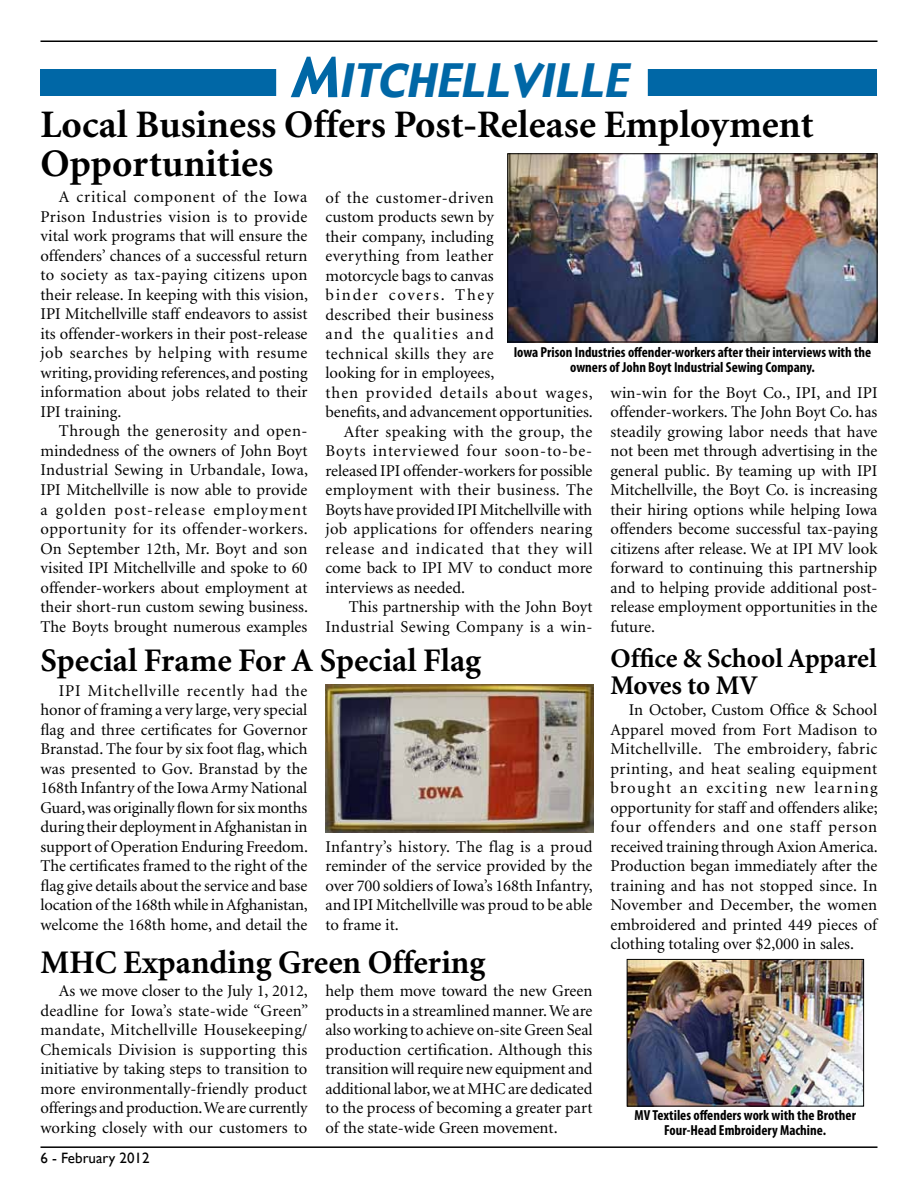
<style>
.page{position:relative;width:918px;height:1188px;background:#fff}
.page>*{position:absolute;margin:0;border:0;box-sizing:border-box;transform-origin:0 0}
.t1{font:italic 45px "Gadget";color:#0067a6}
.t2{font:700 39px/39px "Minion";color:#000}
.t3{font:700 33px "Minion";color:#000}
.t4{font:700 27px/27px "Minion";color:#000}
.t5{font:16.5px/19.5px "Minion";color:#000;text-align:justify}
.t6{font:16.5px "Minion";letter-spacing:.025em;color:#000}
.t7{font:16.5px "Minion";letter-spacing:.05em;color:#000}
.t8{font:16.5px "Minion";letter-spacing:.02em;color:#000}
.t9{font:16.5px "Minion";letter-spacing:.06em;color:#000}
.t10{font:16.5px "Minion";letter-spacing:.03em;color:#000}
.t11{font:16.5px "Minion";letter-spacing:.035em;color:#000}
.t12{font:16.5px "Minion";letter-spacing:.07em;color:#000}
.t13{font:16.5px "Minion";letter-spacing:.105em;color:#000}
.t14{font:15px "Gill Sans";color:#000}
.t15{font:700 condensed 14.55px/15px "Myriad Pro";color:#000;text-align:center}
.s1{font-size:54px}
</style>
<div class="page">
<hr style="left:40px;top:1146px;width:838px;height:2px;background:#000">
<hr style="left:40px;top:40px;width:838px;height:2px;background:#000">
<div style="left:40px;top:69px;width:838px;height:27px;background:#0067a6"></div>
<div style="left:276px;top:68px;width:372px;height:30px;background:#fff"></div>
<img style="left:509px;top:155px;width:367px;height:185px">
<div style="left:507px;top:153px;width:371px;height:189px;border:1px solid #000"></div>
<img style="left:326px;top:684px;width:267px;height:149px">
<img style="left:629px;top:961px;width:233px;height:144px">
<div style="left:627px;top:959px;width:237px;height:148px;border:1px solid #000"></div>
<h1 class="t1" style="left:290px;top:52px;width:350px"><span class="s1">M</span>ITCHELLVILLE</h1>
<h2 class="t2" style="left:40px;top:106px;width:775px">Local Business Offers Post-Release Employment<br>Opportunities</h2>
<p class="t5" style="left:40px;top:188px;width:269px;text-indent:18px">A critical component of the Iowa Prison Industries vision is to provide vital work programs that will ensure the offenders’ chances of a successful return to society as tax-paying citizens upon their release. In keeping with this vision, IPI Mitchellville staff endeavors to assist its offender-workers in their post-release job searches by helping with resume writing, providing references, and posting information about jobs related to their IPI training.</p>
<p class="t5" style="left:40px;top:422px;width:269px;text-indent:18px">Through the generosity and open&shy;mindedness of the owners of John Boyt Industrial Sewing in Urbandale, Iowa, IPI Mitchellville is now able to provide a golden post-release employment opportunity for its offender-workers.<br>On September 12th, Mr. Boyt and son visited IPI Mitchellville and spoke to 60 offender-workers about employment at their short-run custom sewing business.<br>The Boyts brought numerous examples</p>
<p class="t11" style="left:325px;top:189px;width:170px">of the customer-driven</p>
<p class="t5" style="left:325px;top:208px;width:170px">custom products sewn by</p>
<p class="t5" style="left:325px;top:227px;width:170px">their company, including</p>
<p class="t6" style="left:325px;top:248px;width:170px">everything from leather</p>
<p class="t5" style="left:325px;top:266px;width:170px">motorcycle bags to canvas</p>
<p class="t13" style="left:325px;top:287px;width:170px">binder covers. They</p>
<p class="t8" style="left:325px;top:306px;width:170px">described their business</p>
<p class="t12" style="left:325px;top:326px;width:170px">and the qualities and</p>
<p class="t10" style="left:325px;top:345px;width:170px">technical skills they are</p>
<p class="t5" style="left:325px;top:364px;width:170px">looking for in employees,</p>
<p class="t9" style="left:325px;top:384px;width:269px">then provided details about wages,</p>
<p class="t5" style="left:325px;top:403px;width:269px">benefits, and advancement opportunities.</p>
<p class="t6" style="left:344px;top:423px;width:250px">After speaking with the group, the</p>
<p class="t7" style="left:325px;top:443px;width:268px">Boyts interviewed four soon-to-be-</p>
<p class="t5" style="left:325px;top:461px;width:269px">released IPI offender-workers for possible</p>
<p class="t6" style="left:325px;top:482px;width:269px">employment with their business. The</p>
<p class="t5" style="left:325px;top:500px;width:268px">Boyts have provided IPI Mitchellville with</p>
<p class="t8" style="left:325px;top:521px;width:268px">job applications for offenders nearing</p>
<p class="t7" style="left:325px;top:540px;width:269px">release and indicated that they will</p>
<p class="t5" style="left:325px;top:559px;width:268px">come back to IPI MV to conduct more</p>
<p class="t5" style="left:325px;top:578px;width:141px">interviews as needed.</p>
<p class="t5" style="left:349px;top:598px;width:245px">This partnership with the John Boyt</p>
<p class="t6" style="left:325px;top:618px;width:269px">Industrial Sewing Company is a win-</p>
<p class="t15" style="left:514px;top:345px;width:359px">Iowa Prison Industries offender-workers after their interviews with the owners of John Boyt Industrial Sewing Company.</p>
<p class="t5" style="left:611px;top:383px;width:269px">win-win for the Boyt Co., IPI, and IPI offender-workers. The John Boyt Co. has steadily growing labor needs that have not been met through advertising in the general public. By teaming up with IPI Mitchellville, the Boyt Co. is increasing their hiring options while helping Iowa offenders become successful tax-paying citizens after release. We at IPI MV look forward to continuing this partnership and to helping provide additional post&shy;release employment opportunities in the future.</p>
<h3 class="t3" style="left:40px;top:644px;width:442px">Special Frame For A Special Flag</h3>
<p class="t5" style="left:40px;top:681px;width:269px;text-indent:18px">IPI Mitchellville recently had the honor of framing a very large, very special flag and three certificates for Governor Branstad. The four by six foot flag, which was presented to Gov. Branstad by the 168th Infantry of the Iowa Army National Guard, was originally flown for six months during their deployment in Afghanistan in support of Operation Enduring Freedom.<br>The certificates framed to the right of the flag give details about the service and base location of the 168th while in Afghanistan, welcome the 168th home, and detail the</p>
<p class="t5" style="left:326px;top:837px;width:269px">Infantry’s history. The flag is a proud reminder of the service provided by the over 700 soldiers of Iowa’s 168th Infantry, and IPI Mitchellville was proud to be able to frame it.</p>
<h3 class="t3" style="left:40px;top:946px;width:446px">MHC Expanding Green Offering</h3>
<p class="t5" style="left:40px;top:982px;width:269px;text-indent:18px">As we move closer to the July 1, 2012, deadline for Iowa’s state-wide “Green” mandate, Mitchellville Housekeeping/ Chemicals Division is supporting this initiative by taking steps to transition to more environmentally-friendly product offerings and production. We are currently working closely with our customers to</p>
<p class="t14" style="left:40px;top:1149px;width:111px">6 - February 2012</p>
<p class="t5" style="left:326px;top:982px;width:269px">help them move toward the new Green products in a streamlined manner. We are also working to achieve on-site Green Seal production certification. Although this transition will require new equipment and additional labor, we at MHC are dedicated to the process of becoming a greater part of the state-wide Green movement.</p>
<h3 class="t4" style="left:610px;top:645px;width:268px">Office &amp; School Apparel<br>Moves to MV</h3>
<p class="t5" style="left:610px;top:701px;width:269px;text-indent:18px">In October, Custom Office &amp; School Apparel moved from Fort Madison to Mitchellville. The embroidery, fabric printing, and heat sealing equipment brought an exciting new learning opportunity for staff and offenders alike; four offenders and one staff person received training through Axion America.<br>Production began immediately after the training and has not stopped since. In November and December, the women embroidered and printed 449 pieces of clothing totaling over $2,000 in sales.</p>
<p class="t15" style="left:634px;top:1107px;width:223px">MV Textiles offenders work with the Brother<br>Four-Head Embroidery Machine.</p>
</div>
